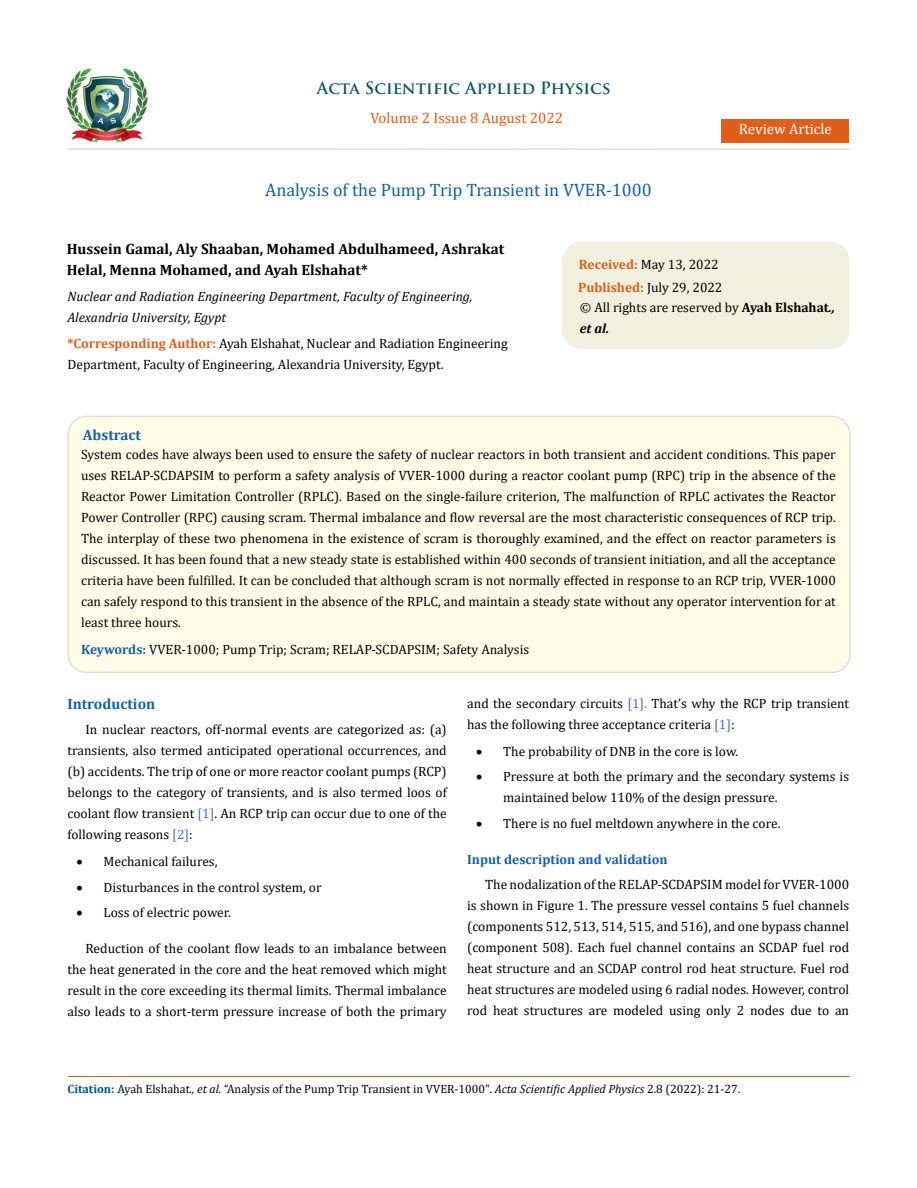
<style>
.page{position:relative;width:917px;height:1188px;background:#fff}
.page>*{position:absolute;margin:0;border:0;box-sizing:border-box;transform-origin:0 0}
.t1{font:18px "Cambria";color:#1560a6}
.t2{font:700 16.5px "Trajan Pro";color:#0e546a}
.t3{font:700 15px/21px "Cambria";color:#000}
.t4{font:15px "Cambria";color:#e05d1a}
.t5{font:700 15px "Cambria";color:#1560a6}
.t6{font:15px "Cambria";color:#fff}
.t7{font:13.5px/21px "Cambria";color:#000}
.t8{font:italic 13.5px/21px "Cambria";color:#000}
.t9{font:700 13.5px "Cambria";color:#1560a6}
.t10{font:12px "Cambria";color:#000}
.s1{font-weight:700;color:#e05d1a}
.s2{font-weight:700}
.s3{font-weight:700;font-style:italic}
.s4{font-weight:700;color:#1560a6}
.s5{color:#4472c4}
.s6{font-weight:700;color:#035089}
.s7{font-style:italic}
</style>
<div class="page">
<img style="left:67px;top:68px;width:80px;height:74px">
<div style="left:721px;top:119px;width:128px;height:23px;background:#e05d1a"></div>
<div style="left:563px;top:243px;width:285px;height:105px;background:#f1f0de;border-radius:18px"></div>
<div style="left:562px;top:242px;width:287px;height:107px;border:2px solid #f1f0de;border-radius:18px"></div>
<div style="left:68px;top:416px;width:781px;height:256px;background:#fffde9;border-radius:18px"></div>
<div style="left:67px;top:416px;width:783px;height:257px;border:2px solid #e0dfcd;border-radius:18px"></div>
<hr style="left:68px;top:1076px;width:781px;height:1px;background:#e05d1a">
<hr style="left:67px;top:148px;width:782px;height:2px;background:#e0dfcd">
<p class="t2" style="left:317px;top:77px;width:295px">Acta Scientific Applied Physics</p>
<p class="t4" style="left:370px;top:109px;width:194px">Volume 2 Issue 8 August 2022</p>
<h1 class="t1" style="left:265px;top:180px;width:388px">Analysis of the Pump Trip Transient in VVER-1000</h1>
<p class="t6" style="left:739px;top:120px;width:94px">Review Article</p>
<p class="t3" style="left:67px;top:238px;width:439px">Hussein Gamal, Aly Shaaban, Mohamed Abdulhameed, Ashrakat<br>Helal, Menna Mohamed, and Ayah Elshahat*</p>
<p class="t8" style="left:67px;top:285px;width:406px">Nuclear and Radiation Engineering Department, Faculty of Engineering,<br>Alexandria University, Egypt</p>
<p class="t7" style="left:67px;top:333px;width:442px"><span class="s1">*Corresponding Author:</span> Ayah Elshahat, Nuclear and Radiation Engineering<br>Department, Faculty of Engineering, Alexandria University, Egypt.</p>
<p class="t7" style="left:578px;top:253px;width:146px;line-height:23px"><span class="s1">Received:</span> May 13, 2022<br><span class="s1">Published:</span> July 29, 2022</p>
<p class="t7" style="left:580px;top:297px;width:256px">© All rights are reserved by <span class="s2">Ayah Elshahat</span><span class="s3">., et al.</span></p>
<p class="t5" style="left:83px;top:424px;width:60px">Abstract</p>
<p class="t7" style="left:81px;top:444px;width:756px;text-align:justify">System codes have always been used to ensure the safety of nuclear reactors in both transient and accident conditions. This paper uses RELAP-SCDAPSIM to perform a safety analysis of VVER-1000 during a reactor coolant pump (RPC) trip in the absence of the Reactor Power Limitation Controller (RPLC). Based on the single-failure criterion, The malfunction of RPLC activates the Reactor Power Controller (RPC) causing scram. Thermal imbalance and flow reversal are the most characteristic consequences of RCP trip.<br>The interplay of these two phenomena in the existence of scram is thoroughly examined, and the effect on reactor parameters is discussed. It has been found that a new steady state is established within 400 seconds of transient initiation, and all the acceptance criteria have been fulfilled. It can be concluded that although scram is not normally effected in response to an RCP trip, VVER-1000 can safely respond to this transient in the absence of the RPLC, and maintain a steady state without any operator intervention for at least three hours.</p>
<p class="t7" style="left:81px;top:639px;width:450px"><span class="s4">Keywords:</span> VVER-1000; Pump Trip; Scram; RELAP-SCDAPSIM; Safety Analysis</p>
<p class="t5" style="left:67px;top:693px;width:89px">Introduction</p>
<p class="t7" style="left:67px;top:719px;width:381px;text-align:justify;text-indent:18px">In nuclear reactors, off-normal events are categorized as: (a) transients, also termed anticipated operational occurrences, and (b) accidents. The trip of one or more reactor coolant pumps (RCP) belongs to the category of transients, and is also termed loos of coolant flow transient <span class="s5">[1]</span>. An RCP trip can occur due to one of the following reasons <span class="s5">[2]</span>:</p>
<p class="t7" style="left:76px;top:851px;width:142px">• Mechanical failures,</p>
<p class="t7" style="left:76px;top:876px;width:247px">• Disturbances in the control system, or</p>
<p class="t7" style="left:76px;top:902px;width:156px">• Loss of electric power.</p>
<p class="t7" style="left:67px;top:938px;width:381px;text-align:justify;text-indent:18px">Reduction of the coolant flow leads to an imbalance between the heat generated in the core and the heat removed which might result in the core exceeding its thermal limits. Thermal imbalance also leads to a short-term pressure increase of both the primary</p>
<p class="t7" style="left:467px;top:693px;width:383px">and the secondary circuits <span class="s5">[1].</span> That’s why the RCP trip transient has the following three acceptance criteria <span class="s5">[1]</span>:</p>
<p class="t7" style="left:476px;top:741px;width:263px">• The probability of DNB in the core is low.</p>
<p class="t7" style="left:503px;top:766px;width:347px;text-indent:-27px">• Pressure at both the primary and the secondary systems is maintained below 110% of the design pressure.</p>
<p class="t7" style="left:476px;top:813px;width:306px">• There is no fuel meltdown anywhere in the core.</p>
<p class="t9" style="left:467px;top:850px;width:202px">Input description and validation</p>
<p class="t7" style="left:467px;top:874px;width:383px;text-align:justify;text-indent:18px">The nodalization of the RELAP-SCDAPSIM model for VVER-1000 is shown in Figure 1. The pressure vessel contains 5 fuel channels (components 512, 513, 514, 515, and 516), and one bypass channel (component 508). Each fuel channel contains an SCDAP fuel rod heat structure and an SCDAP control rod heat structure. Fuel rod heat structures are modeled using 6 radial nodes. However, control rod heat structures are modeled using only 2 nodes due to an</p>
<p class="t10" style="left:68px;top:1082px;width:674px"><span class="s6">Citation:</span> Ayah Elshahat<span class="s7">., et al.</span> “Analysis of the Pump Trip Transient in VVER-1000". <span class="s7">Acta Scientific Applied Physics</span> 2.8 (2022): 21-27.</p>
</div>
